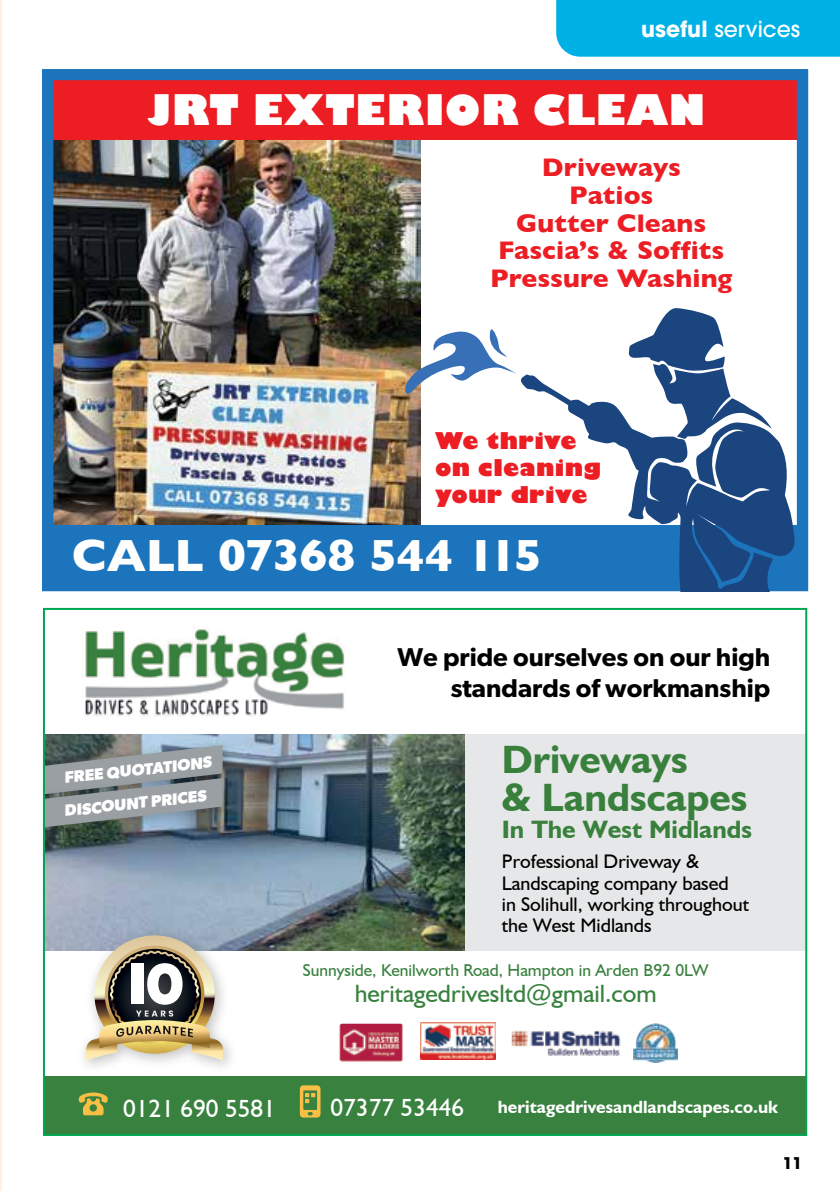
<style>
.page{position:relative;width:840px;height:1191px;background:#fff}
.page>*{position:absolute;margin:0;border:0;box-sizing:border-box;transform-origin:0 0}
.t1{font:800 58.8px "Humanist 521 BT";color:#fff}
.t2{font:700 46px "Gill Sans";letter-spacing:-.015em;color:#fff}
.t3{font:800 41px "Gill Sans";letter-spacing:.01em;color:#fff}
.t4{font:700 39.6px/37.8px "Humanist 521 BT";color:#3a803d}
.t5{font:700 26px/27.8px "Gill Sans";color:#ed1d24;text-align:center}
.t6{font:600 25.8px/31px "Gibson";color:#000;text-align:right}
.t7{font:700 25.2px "Humanist 521 BT";color:#3a803d}
.t8{font:25px "Humanist 521 BT";color:#39813e}
.t9{font:24.8px "Humanist 521 BT";color:#fff}
.t10{font:800 22.4px/27px "Gill Sans";letter-spacing:.01em;color:#ed1d24}
.t11{font:500 22px "ITC Avant Garde Pro";color:#fff}
.t12{font:19.6px/21.4px "Humanist 521 BT";color:#000}
.t13{font:700 17.6px "Humanist 521 BT";color:#fff}
.t14{font:17.2px "Humanist 521 BT";color:#39813e}
.t15{font:700 16.2px/32.8px "Gibson";color:#fff}
.t16{font:700 16px "ITC Avant Garde Pro";color:#000}
.s1{font-weight:700}
</style>
<div class="page">
<div style="left:556px;top:0;width:283px;height:57px;background:#00b1e6"></div>
<hr style="left:0;top:0;width:1px;height:1191px;background:#fff2e2">
<div style="left:44px;top:734px;width:761px;height:217px;background:#e6e7e8"></div>
<img style="left:82px;top:627px;width:263px;height:89px">
<img style="left:46px;top:734px;width:418px;height:217px">
<img style="left:46px;top:734px;width:196px;height:29px">
<img style="left:46px;top:763px;width:196px;height:84px">
<svg style="left:46px;top:745px;width:176px;height:82px;background:#889094"></svg>
<img style="left:339px;top:1023px;width:64px;height:38px">
<img style="left:633px;top:1023px;width:44px;height:39px">
<img style="left:511px;top:1031px;width:110px;height:24px">
<img style="left:420px;top:1022px;width:74px;height:37px">
<div style="left:44px;top:1076px;width:761px;height:59px;background:#39813e"></div>
<svg style="left:78px;top:1092px;width:30px;height:23px"></svg>
<svg style="left:300px;top:1085px;width:20px;height:32px"></svg>
<img style="left:72px;top:921px;width:171px;height:146px">
<svg style="left:86px;top:935px;width:137px;height:125px;background:#988f7a"></svg>
<img style="left:42px;top:69px;width:765px;height:522px">
<div style="left:47px;top:525px;width:754px;height:64px;background:#1c75bc"></div>
<svg style="left:626px;top:308px;width:145px;height:66px"></svg>
<svg style="left:404px;top:321px;width:114px;height:53px"></svg>
<img style="left:219px;top:374px;width:583px;height:217px">
<p class="t11" style="left:641px;top:14px;width:160px"><span class="s1">useful</span> services</p>
<h3 class="t3" style="left:147px;top:78px;width:559px">JRT EXTERIOR CLEAN</h3>
<h3 class="t5" style="left:490px;top:153px;width:243px">Driveways<br>Patios<br>Gutter Cleans<br>Fascia’s &amp; Soffits<br>Pressure Washing</h3>
<p class="t10" style="left:435px;top:427px;width:168px">We thrive on cleaning your drive</p>
<h2 class="t2" style="left:72px;top:519px;width:471px">CALL 07368 544 115</h2>
<p class="t15" style="left:59px;top:761px;width:153px;rotate:-6deg">FREE QUOTATIONS<br>DISCOUNT PRICES</p>
<h1 class="t1" style="left:118px;top:947px;width:68px">10</h1>
<h3 class="t6" style="left:397px;top:641px;width:374px">We pride ourselves on our high standards of workmanship</h3>
<h3 class="t4" style="left:501px;top:739px;width:247px">Driveways<br>&amp; Landscapes</h3>
<p class="t7" style="left:501px;top:813px;width:251px">In The West Midlands</p>
<p class="t12" style="left:501px;top:850px;width:249px">Professional Driveway &amp;<br>Landscaping company based<br>in Solihull, working throughout the West Midlands</p>
<p class="t14" style="left:302px;top:959px;width:406px">Sunnyside, Kenilworth Road, Hampton in Arden B92 0LW</p>
<p class="t8" style="left:354px;top:978px;width:303px">heritagedrivesltd@gmail.com</p>
<p class="t9" style="left:123px;top:1092px;width:154px">0121 690 5581</p>
<p class="t9" style="left:330px;top:1092px;width:135px">07377 53446</p>
<p class="t13" style="left:497px;top:1095px;width:282px">heritagedrivesandlandscapes.co.uk</p>
<p class="t16" style="left:782px;top:1152px;width:21px">11</p>
</div>
